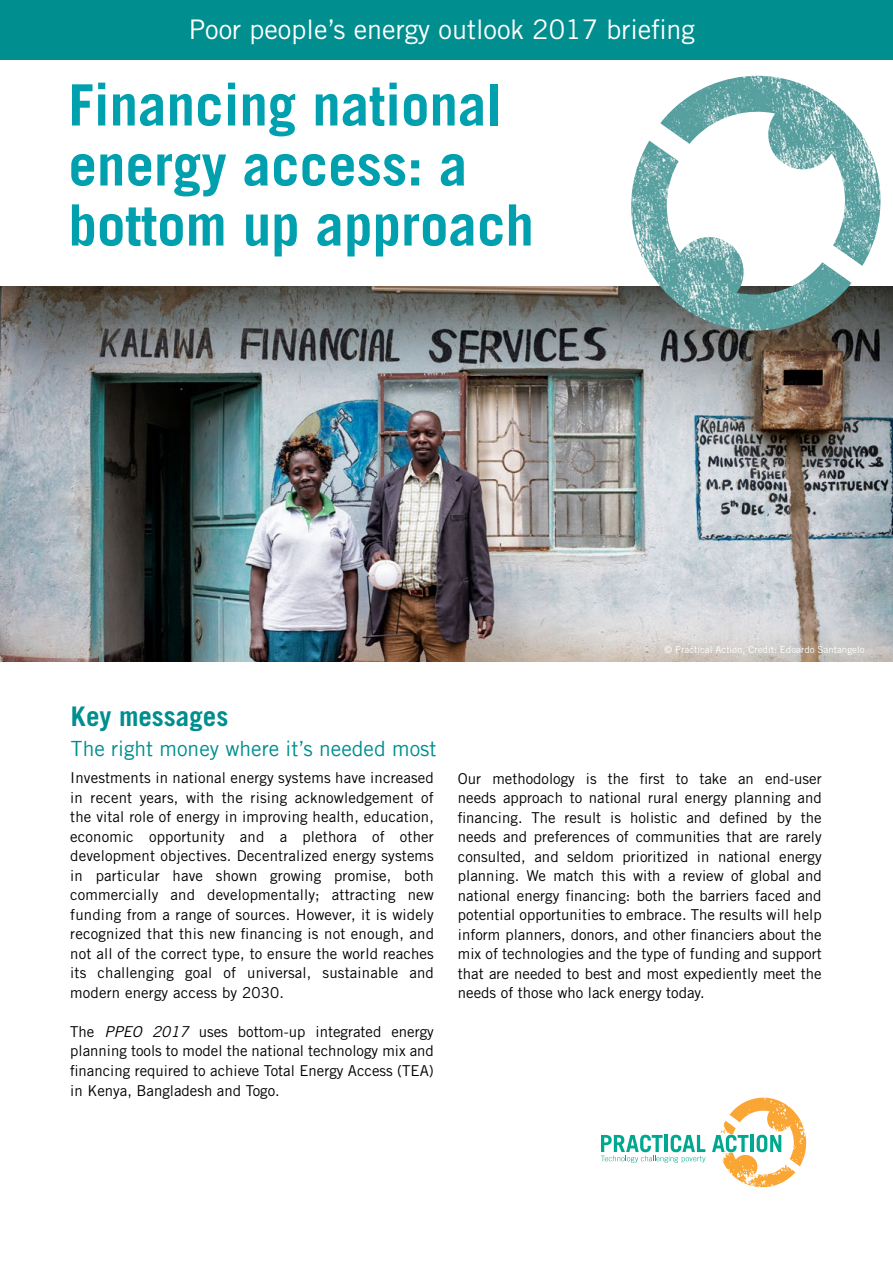
<style>
.page{position:relative;width:893px;height:1263px;background:#fff}
.page>*{position:absolute;margin:0;border:0;box-sizing:border-box;transform-origin:0 0}
.t1{font:700 57px/60px "Trade Gothic LT Std";color:#00a0af}
.t2{font:27px "Trade Gothic LT Std";color:#fff}
.t3{font:700 27px "Trade Gothic LT Std";color:#008e8f}
.t4{font:21px "Trade Gothic";color:#008e8f}
.t5{font:15px/19.5px "Trade Gothic LT Std";color:#000;text-align:justify}
.t6{font:9.75px "Trade Gothic LT Std";color:#fff}
.s1{font-style:italic}
</style>
<div class="page">
<img style="left:0;top:287px;width:893px;height:375px">
<div style="left:0;top:0;width:893px;height:59px;background:#008e8f"></div>
<img style="left:660px;top:76px;width:220px;height:190px">
<img style="left:683px;top:283px;width:135px;height:48px">
<img style="left:818px;top:267px;width:34px;height:46px">
<img style="left:666px;top:152px;width:17px;height:155px">
<img style="left:649px;top:141px;width:17px;height:152px">
<img style="left:798px;top:267px;width:20px;height:16px">
<img style="left:683px;top:237px;width:63px;height:46px">
<img style="left:632px;top:141px;width:17px;height:129px">
<svg style="left:818px;top:262px;width:11px;height:5px"></svg>
<img style="left:631px;top:192px;width:1px;height:27px">
<img style="left:720px;top:1098px;width:86px;height:89px">
<svg style="left:601px;top:1135px;width:104px;height:28px"></svg>
<hr style="left:750px;top:1135px;width:4px;height:17px;background:#00a88f">
<svg style="left:757px;top:1135px;width:24px;height:17px"></svg>
<svg style="left:712px;top:1135px;width:36px;height:17px"></svg>
<h2 class="t2" style="left:189px;top:13px;width:508px">Poor people’s energy outlook 2017 briefing</h2>
<h1 class="t1" style="left:68px;top:74px;width:467px">Financing national energy access: a bottom up approach</h1>
<h2 class="t3" style="left:71px;top:699px;width:159px">Key messages</h2>
<h3 class="t4" style="left:71px;top:736px;width:367px">The right money where it’s needed most</h3>
<p class="t6" style="left:664px;top:644px;width:202px">© Practical Action, Credit: Edoardo Santangelo</p>
<p class="t5" style="left:70px;top:768px;width:365px">Investments in national energy systems have increased in recent years, with the rising acknowledgement of the vital role of energy in improving health, education, economic opportunity and a plethora of other development objectives. Decentralized energy systems in particular have shown growing promise, both commercially and developmentally; attracting new funding from a range of sources. However, it is widely recognized that this new financing is not enough, and not all of the correct type, to ensure the world reaches its challenging goal of universal, sustainable and modern energy access by 2030.</p>
<p class="t5" style="left:70px;top:1022px;width:365px">The <span class="s1">PPEO 2017</span> uses bottom-up integrated energy planning tools to model the national technology mix and financing required to achieve Total Energy Access (TEA) in Kenya, Bangladesh and Togo.</p>
<p class="t5" style="left:458px;top:768px;width:365px">Our methodology is the first to take an end-user needs approach to national rural energy planning and financing. The result is holistic and defined by the needs and preferences of communities that are rarely consulted, and seldom prioritized in national energy planning. We match this with a review of global and national energy financing: both the barriers faced and potential opportunities to embrace. The results will help inform planners, donors, and other financiers about the mix of technologies and the type of funding and support that are needed to best and most expediently meet the needs of those who lack energy today.</p>
</div>
